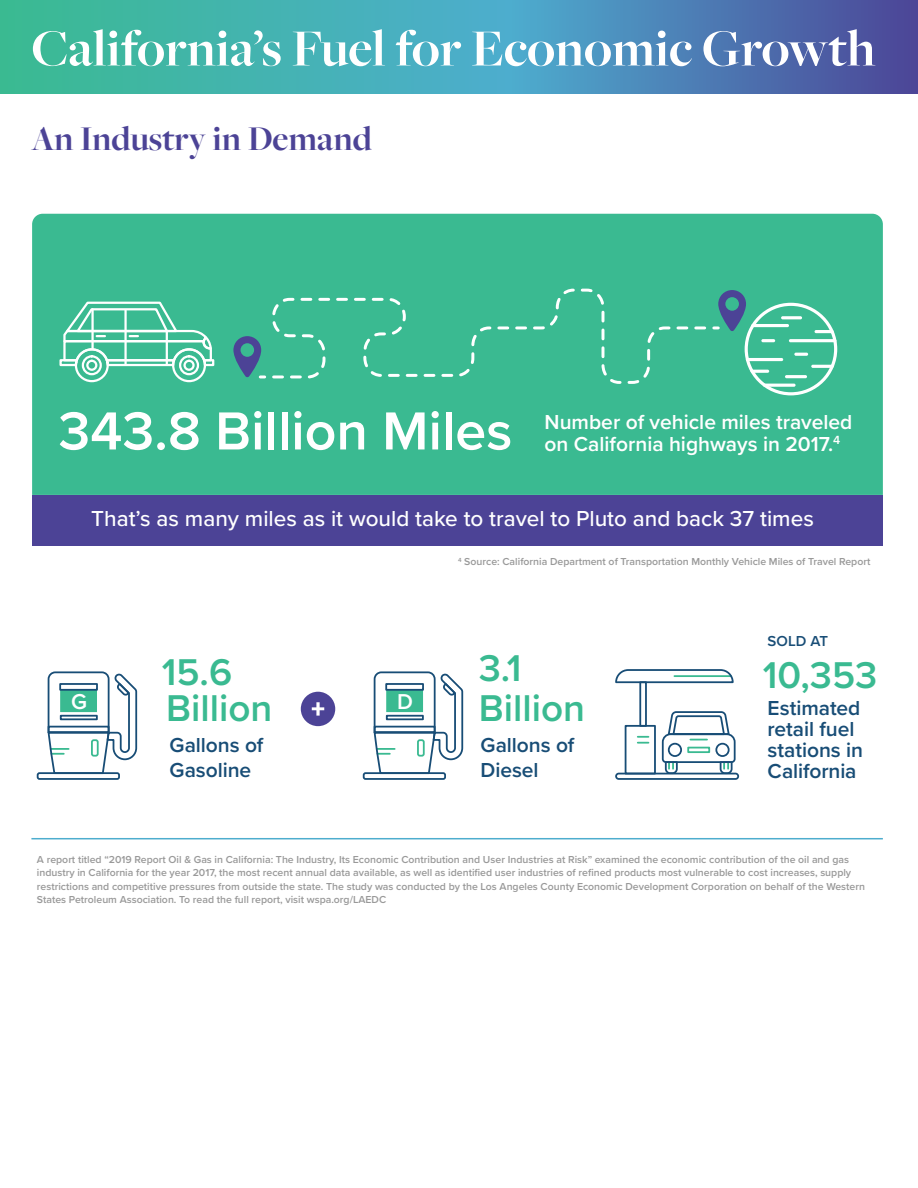
<style>
.page{position:relative;width:918px;height:1188px;background:#fff}
.page>*{position:absolute;margin:0;border:0;box-sizing:border-box;transform-origin:0 0}
.t1{font:600 55.5px "Proxima Nova";color:#fff}
.t2{font:700 54px "Freight Big Pro";color:#fff}
.t3{font:600 38.7px/40.5px "Proxima Nova";color:#3aba91}
.t4{font:700 36px "Freight Big Pro";color:#4c4396}
.t5{font:500 22.5px "Proxima Nova";color:#fff}
.t6{font:600 22.35px "Proxima Nova";color:#fff}
.t7{font:600 21px/21px "Proxima Nova";letter-spacing:-.005em;color:#184d76}
.t8{font:600 21px/22.5px "Proxima Nova";color:#fff}
.t9{font:600 15px "Proxima Nova";color:#184d76}
.t10{font:600 10.5px/13.5px "Proxima Nova";color:#999}
</style>
<div class="page">
<div style="left:32px;top:495px;width:851px;height:50px;background:#4c4396"></div>
<div style="left:32px;top:214px;width:851px;height:281px;background:#3aba91"></div>
<hr style="left:31px;top:838px;width:852px;height:1px;background:#4dadce">
<svg style="left:233px;top:336px;width:32px;height:42px"></svg>
<svg style="left:271px;top:287px;width:566px;height:108px;background:#45bc97"></svg>
<div style="left:37px;top:772px;width:83px;height:8px;border:2px solid #184d76;border-radius:2px"></div>
<svg style="left:46px;top:671px;width:92px;height:104px"></svg>
<div style="left:59px;top:683px;width:39px;height:8px;border:2px solid #184d76"></div>
<div style="left:363px;top:772px;width:83px;height:8px;border:2px solid #184d76;border-radius:2px"></div>
<svg style="left:373px;top:671px;width:91px;height:104px"></svg>
<div style="left:385px;top:683px;width:39px;height:8px;border:2px solid #184d76"></div>
<div style="left:179px;top:355px;width:20px;height:20px;border:2px solid #fff;border-radius:50%"></div>
<div style="left:82px;top:355px;width:20px;height:20px;border:2px solid #fff;border-radius:50%"></div>
<svg style="left:58px;top:300px;width:157px;height:74px"></svg>
<div style="left:75px;top:348px;width:34px;height:34px;border:2px solid #fff;border-radius:50%"></div>
<div style="left:172px;top:348px;width:34px;height:34px;border:2px solid #fff;border-radius:50%"></div>
<div style="left:301px;top:692px;width:34px;height:34px;background:#4c4396;border-radius:50%"></div>
<svg style="left:312px;top:702px;width:12px;height:14px"></svg>
<svg style="left:0;top:0;width:918px;height:93px;background:#4799b0"></svg>
<div style="left:615px;top:773px;width:124px;height:7px;border:2px solid #184d76;border-radius:3px"></div>
<div style="left:639px;top:681px;width:8px;height:46px;border:2px solid #184d76"></div>
<div style="left:625px;top:725px;width:31px;height:49px;border:2px solid #184d76"></div>
<svg style="left:615px;top:669px;width:119px;height:15px"></svg>
<svg style="left:661px;top:711px;width:75px;height:64px"></svg>
<svg style="left:638px;top:736px;width:10px;height:8px"></svg>
<h2 class="t2" style="left:31px;top:13px;width:846px">California’s Fuel for Economic Growth</h2>
<h3 class="t4" style="left:32px;top:114px;width:342px">An Industry in Demand</h3>
<h1 class="t1" style="left:58px;top:390px;width:455px">343.8 Billion Miles</h1>
<h3 class="t8" style="left:545px;top:410px;width:309px">Number of vehicle miles traveled on California highways in 2017.<sup>4</sup></h3>
<h3 class="t5" style="left:91px;top:502px;width:724px">That’s as many miles as it would take to travel to Pluto and back 37 times</h3>
<p class="t10" style="left:458px;top:555px;width:414px"><sup>4</sup> Source: California Department of Transportation Monthly Vehicle Miles of Travel Report</p>
<h3 class="t9" style="left:768px;top:630px;width:62px">SOLD AT</h3>
<h3 class="t3" style="left:479px;top:647px;width:108px">3.1<br>Billion</h3>
<h3 class="t3" style="left:763px;top:654px;width:116px">10,353</h3>
<h3 class="t3" style="left:162px;top:651px;width:72px">15.6</h3>
<h3 class="t6" style="left:71px;top:685px;width:18px">G</h3>
<h3 class="t6" style="left:397px;top:685px;width:17px">D</h3>
<h3 class="t3" style="left:166px;top:687px;width:108px">Billion</h3>
<h3 class="t7" style="left:768px;top:697px;width:97px">Estimated retail fuel stations in<br>California</h3>
<h3 class="t7" style="left:170px;top:731px;width:95px;line-height:25.5px">Gallons of<br>Gasoline</h3>
<h3 class="t7" style="left:481px;top:732px;width:95px;line-height:25.5px">Gallons of<br>Diesel</h3>
<p class="t10" style="left:37px;top:852px;width:830px">A report titled “2019 Report Oil &amp; Gas in California: The Industry, Its Economic Contribution and User Industries at Risk” examined the economic contribution of the oil and gas industry in California for the year 2017, the most recent annual data available, as well as identified user industries of refined products most vulnerable to cost increases, supply restrictions and competitive pressures from outside the state. The study was conducted by the Los Angeles County Economic Development Corporation on behalf of the Western States Petroleum Association. To read the full report, visit wspa.org/LAEDC</p>
</div>
